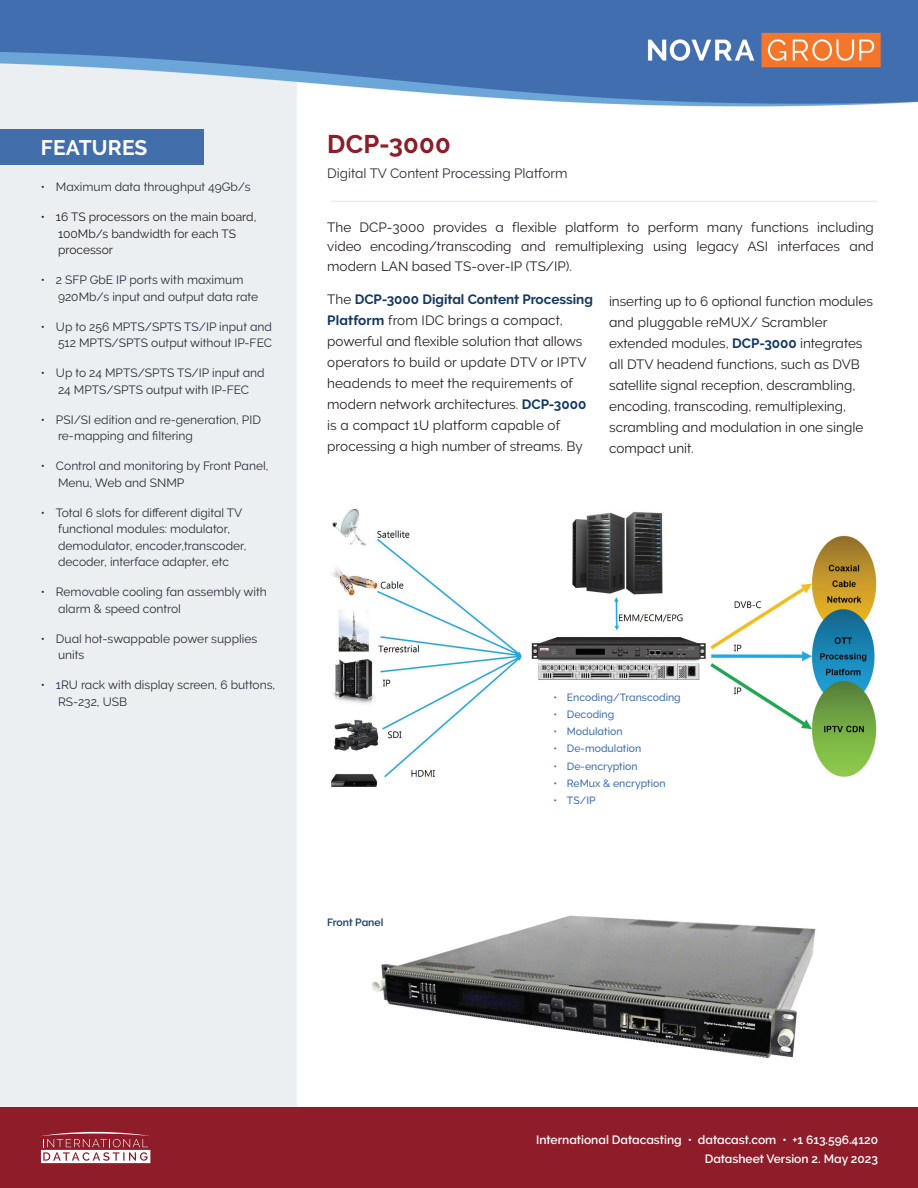
<style>
.page{position:relative;width:918px;height:1188px;background:#fff}
.page>*{position:absolute;margin:0;border:0;box-sizing:border-box;transform-origin:0 0}
.Small_Headings{font:700 25.5px "Raleway";letter-spacing:.01em;color:#8f1c29}
.SH2{font:700 21px "Raleway";letter-spacing:.01em;color:#fff}
.t1{font:13.5px/21px "Raleway";color:#231f20}
.t2{font:13.5px "Raleway";color:#262e38}
.t3{font:12px/16.5px "Raleway";color:#262e38}
.t4{font:600 12px "Raleway";color:#fff}
.t5{font:12px/16.5px "Raleway";color:#231f20}
.t6{font:500 10.5px "Raleway";color:#3f6eaf}
.Bullets{font:600 10.5px "Raleway";color:#133863}
.s1{font-style:inherit}
.s2{font-weight:700;color:#133863}
</style>
<div class="page">
<img style="left:0;top:0;width:918px;height:1107px">
<div style="left:0;top:1107px;width:918px;height:81px;background:#8f1c29"></div>
<svg style="left:41px;top:1132px;width:110px;height:31px"></svg>
<div style="left:0;top:129px;width:204px;height:35px;background:#426eab"></div>
<hr style="left:331px;top:201px;width:547px;height:1px;background:#ebeef0">
<img style="left:370px;top:904px;width:447px;height:157px">
<img style="left:313px;top:500px;width:565px;height:303px">
<div style="left:554px;top:691px;width:128px;height:159px;background:#fff"></div>
<p class="SH2" style="left:41px;top:135px;width:108px">FEATURES</p>
<p class="t3" style="left:41px;top:179px;width:211px">• Maximum data throughput 49Gb/s</p>
<p class="t5" style="left:58px;top:209px;width:200px;text-indent:-17px">• 16 TS processors on the main board,<br>100Mb/s bandwidth for each TS processor</p>
<p class="t3" style="left:58px;top:272px;width:202px;text-indent:-17px">• 2 SFP GbE IP ports with maximum<br>920Mb/s input and output data rate</p>
<p class="t3" style="left:41px;top:318px;width:233px;text-align:right">• Up to 256 MPTS/SPTS TS/IP input and<br>512 MPTS/SPTS output without IP-FEC</p>
<p class="t3" style="left:41px;top:365px;width:225px;text-align:center">• Up to 24 MPTS/SPTS TS/IP input and<br>24 MPTS/SPTS output with IP-FEC</p>
<p class="t3" style="left:58px;top:411px;width:204px;text-indent:-17px">• PSI/SI edition and re-generation, PID re-mapping and filtering</p>
<p class="t3" style="left:58px;top:458px;width:212px;text-indent:-17px">• Control and monitoring by Front Panel,<br>Menu, Web and SNMP</p>
<p class="t3" style="left:58px;top:504px;width:190px;text-indent:-17px">• Total 6 slots for different digital TV functional modules: modulator, demodulator, encoder,transcoder, decoder, interface adapter, etc</p>
<p class="t3" style="left:58px;top:584px;width:210px;text-indent:-17px">• Removable cooling fan assembly with alarm &amp; speed control</p>
<p class="t3" style="left:58px;top:630px;width:201px;text-indent:-17px">• Dual hot-swappable power supplies units</p>
<p class="t3" style="left:58px;top:677px;width:219px;text-indent:-17px">• 1RU rack with display screen, 6 buttons,<br>RS-232, USB</p>
<p class="Small_Headings" style="left:327px;top:129px;width:125px">DCP-3000</p>
<p class="t2" style="left:327px;top:166px;width:242px">Digital TV Content Processing Platform</p>
<p class="t1" style="left:327px;top:217px;width:548px;line-height:19.5px;text-align:justify">The DCP-3000 provides a flexible platform to perform many functions including video encoding/tran<span class="s1">s</span>coding and remultiplexing using legacy ASI interfaces and modern LAN based TS-over-IP (TS/IP).</p>
<p class="t1" style="left:327px;top:289px;width:267px">The <span class="s2">DCP-3000 Digital Content Processing Platform</span> from IDC brings a compact, powerful and flexible solution that allows operators to build or update DTV or IPTV headend<span class="s1">s</span> to meet the requirements of modern network architectures. <span class="s2">DCP-3000 </span>is a compact 1U platform capable of processing a high number of st<span class="s1">r</span>eams. By</p>
<p class="t1" style="left:609px;top:291px;width:265px">inserting up to 6 optional function modules and pluggable reMUX/ Scrambler extended modules, <span class="s2">DCP-3000</span> integrates all DTV headend functions, such as DVB satellite signal reception, descrambling, encoding, transcoding, remultiplexing, scrambling and modulation in one single compact unit.</p>
<p class="Bullets" style="left:327px;top:917px;width:58px">Front Panel</p>
<p class="t6" style="left:554px;top:691px;width:129px">• Encoding/Transcoding</p>
<p class="t6" style="left:554px;top:708px;width:62px">• Decoding</p>
<p class="t6" style="left:554px;top:725px;width:71px">• Modulation</p>
<p class="t6" style="left:554px;top:743px;width:89px">• De-modulation</p>
<p class="t6" style="left:554px;top:760px;width:86px">• De-encryption</p>
<p class="t6" style="left:554px;top:777px;width:114px">• ReMux &amp; encryption</p>
<p class="t6" style="left:554px;top:794px;width:44px">• TS/IP</p>
<p class="t4" style="left:536px;top:1133px;width:343px">International Datacasting • datacast.com • +1 613.596.4120</p>
<p class="t4" style="left:705px;top:1152px;width:175px">Datasheet Version 2. May 2023</p>
</div>
